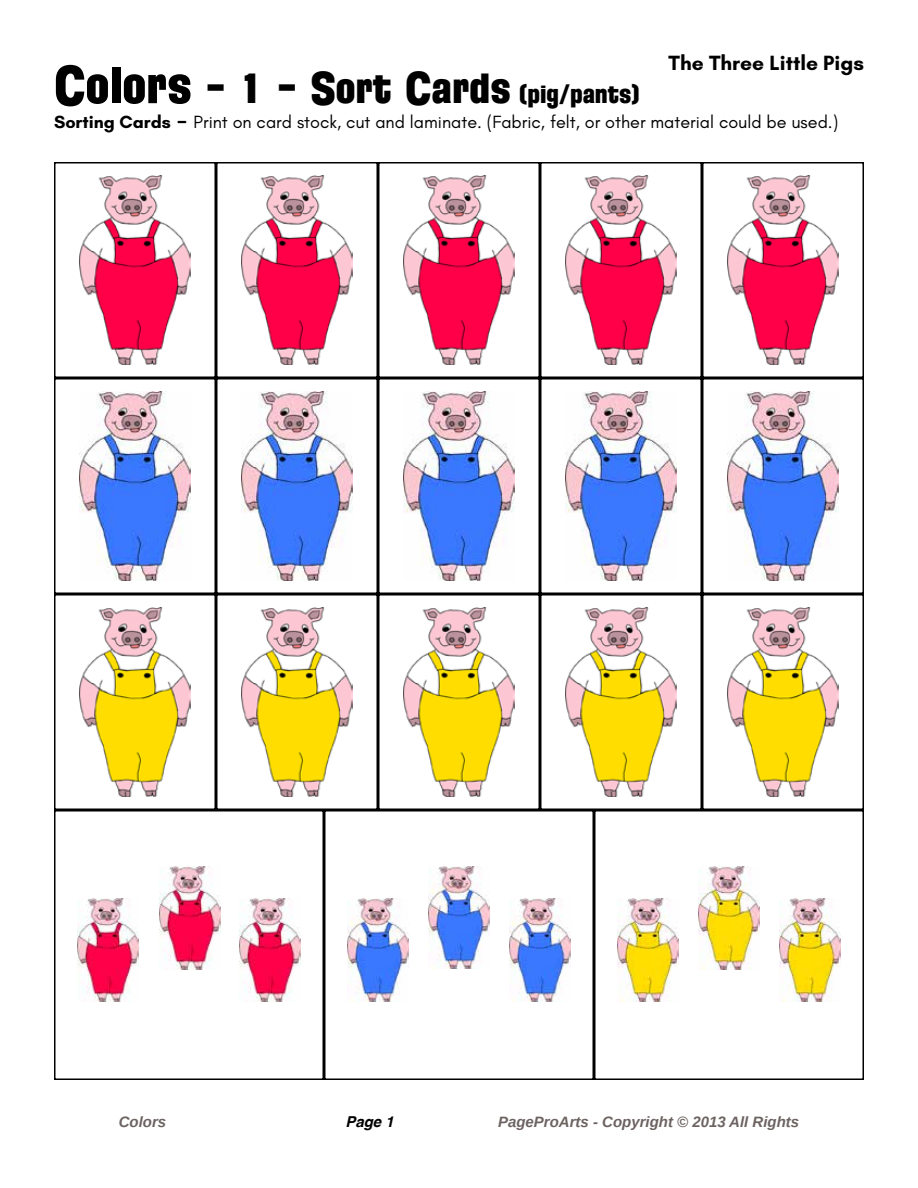
<style>
.page{position:relative;width:918px;height:1188px;background:#fff}
.page>*{position:absolute;margin:0;border:0;box-sizing:border-box;transform-origin:0 0}
.t1{font:45px "Florida Project Phase One";color:#000}
.t2{font:700 21px "Glacial Indifference";color:#000}
.t3{font:18px "Glacial Indifference";color:#000}
.t4{font:italic 700 15px "Liberation Sans";color:#6c6361}
.t5{font:italic 700 15px "Helvetica";color:#000}
.s1{font-weight:700}
.s2{font-weight:700;font-size:27px}
.s3{font-size:54px}
.s4{font-size:27px}
</style>
<div class="page">
<div style="left:54px;top:378px;width:162px;height:216px;border:2px solid #000"></div>
<div style="left:54px;top:594px;width:162px;height:216px;border:2px solid #000"></div>
<img style="left:78px;top:899px;width:60px;height:103px">
<img style="left:618px;top:899px;width:60px;height:103px">
<img style="left:348px;top:899px;width:60px;height:103px">
<div style="left:216px;top:162px;width:162px;height:216px;border:2px solid #000"></div>
<div style="left:378px;top:162px;width:162px;height:216px;border:2px solid #000"></div>
<div style="left:540px;top:162px;width:162px;height:216px;border:2px solid #000"></div>
<div style="left:702px;top:162px;width:162px;height:216px;border:2px solid #000"></div>
<div style="left:54px;top:810px;width:270px;height:270px;border:2px solid #000"></div>
<div style="left:324px;top:810px;width:270px;height:270px;border:2px solid #000"></div>
<div style="left:594px;top:810px;width:270px;height:270px;border:2px solid #000"></div>
<img style="left:160px;top:867px;width:60px;height:102px">
<img style="left:240px;top:899px;width:60px;height:103px">
<img style="left:429px;top:866px;width:60px;height:103px">
<img style="left:510px;top:899px;width:60px;height:103px">
<img style="left:699px;top:867px;width:60px;height:102px">
<img style="left:780px;top:899px;width:60px;height:103px">
<img style="left:80px;top:176px;width:110px;height:188px">
<img style="left:80px;top:608px;width:110px;height:188px">
<img style="left:80px;top:392px;width:110px;height:188px">
<div style="left:216px;top:594px;width:162px;height:216px;border:2px solid #000"></div>
<div style="left:378px;top:594px;width:162px;height:216px;border:2px solid #000"></div>
<div style="left:540px;top:594px;width:162px;height:216px;border:2px solid #000"></div>
<div style="left:702px;top:594px;width:162px;height:216px;border:2px solid #000"></div>
<div style="left:54px;top:162px;width:162px;height:216px;border:2px solid #000"></div>
<div style="left:216px;top:378px;width:162px;height:216px;border:2px solid #000"></div>
<div style="left:378px;top:378px;width:162px;height:216px;border:2px solid #000"></div>
<div style="left:540px;top:378px;width:162px;height:216px;border:2px solid #000"></div>
<div style="left:702px;top:378px;width:162px;height:216px;border:2px solid #000"></div>
<img style="left:242px;top:176px;width:110px;height:188px">
<img style="left:242px;top:608px;width:110px;height:188px">
<img style="left:242px;top:392px;width:110px;height:188px">
<img style="left:404px;top:176px;width:110px;height:188px">
<img style="left:404px;top:608px;width:110px;height:188px">
<img style="left:404px;top:392px;width:110px;height:188px">
<img style="left:566px;top:176px;width:110px;height:188px">
<img style="left:566px;top:608px;width:110px;height:188px">
<img style="left:566px;top:392px;width:110px;height:188px">
<img style="left:728px;top:176px;width:110px;height:188px">
<img style="left:728px;top:608px;width:110px;height:188px">
<img style="left:728px;top:392px;width:110px;height:188px">
<p class="t2" style="left:669px;top:50px;width:197px">The Three Little Pigs</p>
<p class="t3" style="left:54px;top:112px;width:786px"><span class="s1">Sorting Cards</span> <span class="s2">-</span> Print on card stock, cut and laminate. (Fabric, felt, or other material could be used.)</p>
<h1 class="t1" style="left:54px;top:59px;width:587px"><span class="s3">Colors</span> - 1 - Sort Cards <span class="s4">(pig/pants)</span></h1>
<p class="t4" style="left:119px;top:1112px;width:49px">Colors</p>
<p class="t5" style="left:345px;top:1109px;width:50px">Page 1</p>
<p class="t4" style="left:498px;top:1112px;width:303px">PageProArts - Copyright © 2013 All Rights</p>
</div>
